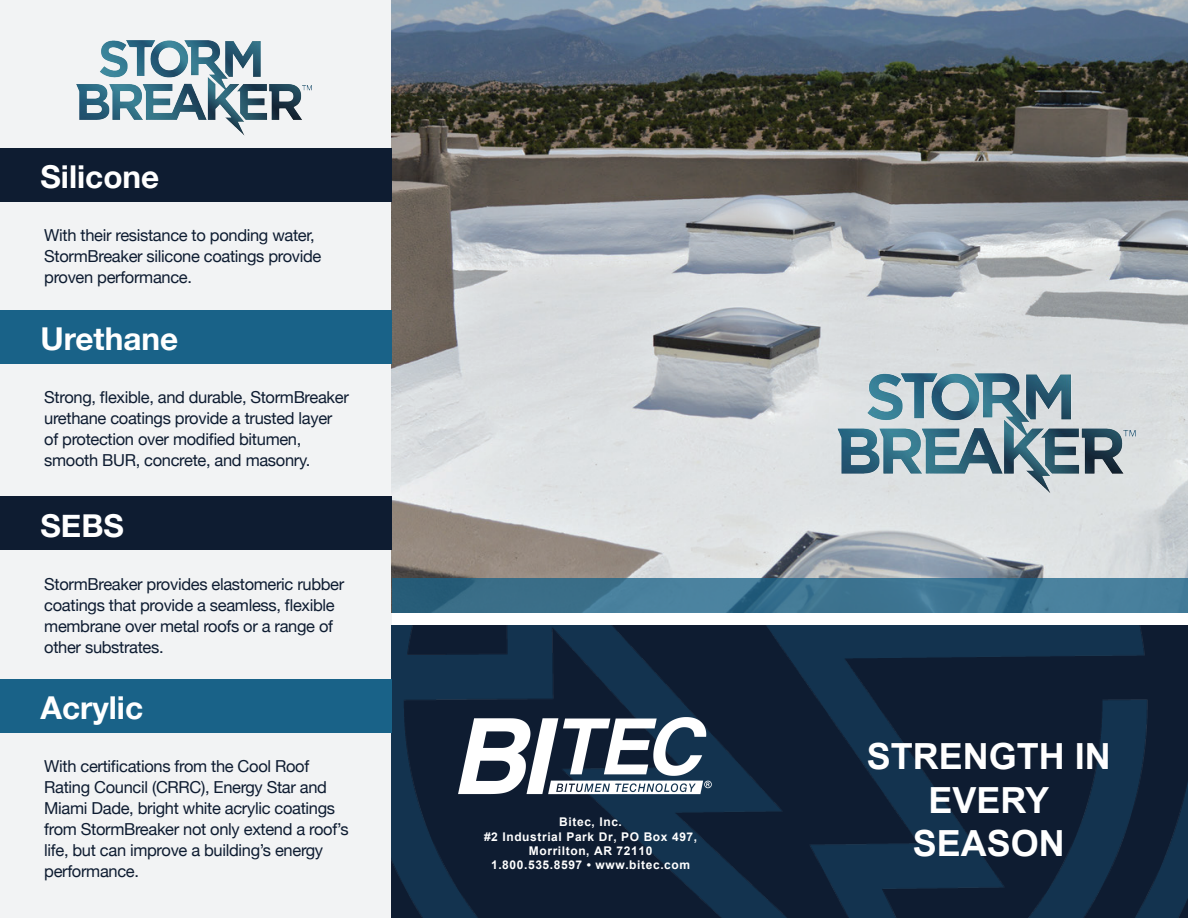
<style>
.page{position:relative;width:1188px;height:918px;background:#fff}
.page>*{position:absolute;margin:0;border:0;box-sizing:border-box;transform-origin:0 0}
.t1{font:700 36px/43.2px "Arial";color:#fff;text-align:center}
.t2{font:700 31.5px "Helvetica Neue";color:#fff}
.t3{font:16.5px/21px "Helvetica Neue";letter-spacing:-.02em;color:#0e1c31}
.t4{font:700 12px/14.5px "Arial";letter-spacing:.05em;color:#fff;text-align:center}
</style>
<div class="page">
<div style="left:0;top:0;width:392px;height:918px;background:#f2f3f4"></div>
<img style="left:392px;top:625px;width:796px;height:293px">
<img style="left:391px;top:0;width:797px;height:613px">
<svg style="left:392px;top:578px;width:796px;height:35px;background:#3d7490"></svg>
<img style="left:837px;top:373px;width:304px;height:121px">
<img style="left:76px;top:40px;width:236px;height:96px">
<div style="left:0;top:148px;width:392px;height:54px;background:#0e1c31"></div>
<div style="left:0;top:310px;width:392px;height:54px;background:#196288"></div>
<div style="left:0;top:496px;width:392px;height:54px;background:#0e1c31"></div>
<div style="left:0;top:679px;width:392px;height:54px;background:#196288"></div>
<img style="left:459px;top:717px;width:262px;height:83px">
<p class="t2" style="left:40px;top:152px;width:120px">Silicone</p>
<p class="t3" style="left:44px;top:226px;width:279px">With their resistance to ponding water,<br>StormBreaker silicone coatings provide proven performance.</p>
<p class="t2" style="left:40px;top:314px;width:139px">Urethane</p>
<p class="t3" style="left:44px;top:388px;width:306px">Strong, flexible, and durable, StormBreaker urethane coatings provide a trusted layer of protection over modified bitumen, smooth BUR, concrete, and masonry.</p>
<p class="t2" style="left:40px;top:501px;width:85px">SEBS</p>
<p class="t3" style="left:44px;top:575px;width:302px">StormBreaker provides elastomeric rubber coatings that provide a seamless, flexible membrane over metal roofs or a range of other substrates.</p>
<p class="t2" style="left:40px;top:683px;width:104px">Acrylic</p>
<p class="t3" style="left:44px;top:757px;width:306px">With certifications from the Cool Roof Rating Council (CRRC), Energy Star and Miami Dade, bright white acrylic coatings from StormBreaker not only extend a roof’s life, but can improve a building’s energy performance.</p>
<p class="t4" style="left:484px;top:814px;width:215px">Bitec, Inc.<br>#2 Industrial Park Dr, PO Box 497,<br>Morrilton, AR 72110<br>1.800.535.8597 • www.bitec.com</p>
<p class="t1" style="left:867px;top:736px;width:246px">STRENGTH IN<br>EVERY<br>SEASON</p>
</div>
